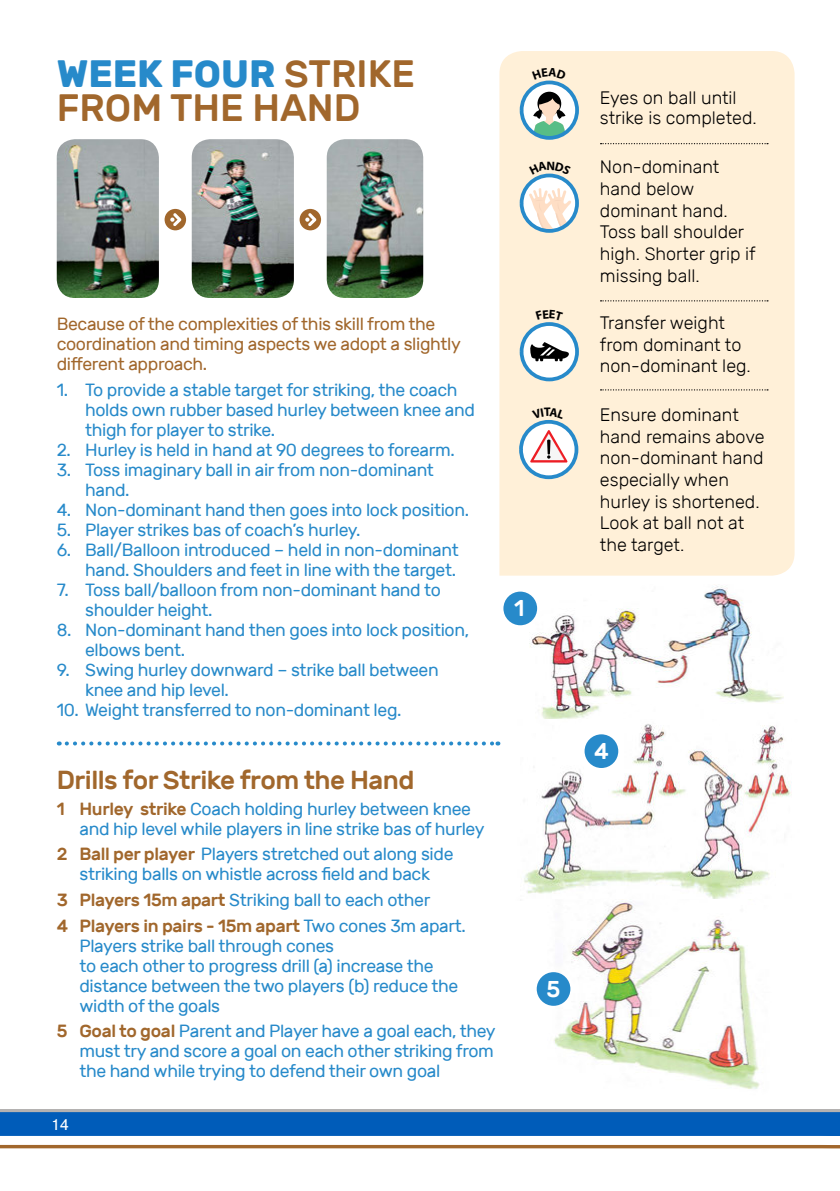
<style>
.page{position:relative;width:840px;height:1191px;background:#fff}
.page>*{position:absolute;margin:0;border:0;box-sizing:border-box;transform-origin:0 0}
.t1{font:500 38px/34px "Rubik";color:#a1672c}
.t2{font:500 26px "Rubik";letter-spacing:-.02em;color:#a1672c}
.t3{font:500 22.8px "Rubik";color:#fff}
.t4{font:300 18px/21.6px "Rubik";color:#000}
.t5{font:17.6px/20px "Rubik";letter-spacing:-.02em;color:#278aca}
.t6{font:17.6px/20px "Rubik";letter-spacing:-.02em;color:#a1672c}
.t7{font:16px "Akzidenz Grotesk";color:#fff}
.s1{font-weight:700;color:#278aca}
.s2{font-weight:500;color:#a1672c}
</style>
<div class="page">
<img style="left:529px;top:553px;width:266px;height:166px">
<img style="left:524px;top:724px;width:268px;height:175px">
<img style="left:538px;top:901px;width:222px;height:188px">
<svg style="left:0;top:1109px;width:839px;height:39px;fill:#005cb9"></svg>
<img style="left:57px;top:139px;width:102px;height:159px">
<img style="left:192px;top:139px;width:102px;height:159px">
<img style="left:326px;top:139px;width:97px;height:159px">
<div style="left:164px;top:209px;width:22px;height:21px;background:#a1672c;border-radius:50%"></div>
<svg style="left:170px;top:213px;width:11px;height:13px"></svg>
<div style="left:299px;top:209px;width:22px;height:21px;background:#a1672c;border-radius:50%"></div>
<svg style="left:305px;top:213px;width:11px;height:13px"></svg>
<div style="left:499px;top:51px;width:295px;height:524px;background:#fff0d8"></div>
<svg style="left:67px;top:741px;width:431px;height:4px"></svg>
<svg style="left:521px;top:82px;width:55px;height:56px"></svg>
<svg style="left:537px;top:92px;width:24px;height:24px"></svg>
<div style="left:540px;top:95px;width:17px;height:23px;background:#fedec5;border-radius:50%"></div>
<div style="left:553px;top:103px;width:6px;height:7px;background:#fedec5;border-radius:50%"></div>
<svg style="left:538px;top:103px;width:6px;height:7px"></svg>
<svg style="left:537px;top:94px;width:23px;height:10px"></svg>
<svg style="left:532px;top:110px;width:33px;height:27px"></svg>
<div style="left:519px;top:81px;width:59px;height:59px;border:4px solid #278aca;border-radius:50%"></div>
<svg style="left:521px;top:175px;width:55px;height:56px"></svg>
<svg style="left:528px;top:188px;width:48px;height:43px"></svg>
<div style="left:519px;top:174px;width:59px;height:59px;border:4px solid #278aca;border-radius:50%"></div>
<svg style="left:520px;top:421px;width:56px;height:56px"></svg>
<div style="left:519px;top:420px;width:59px;height:59px;border:4px solid #278aca;border-radius:50%"></div>
<svg style="left:529px;top:430px;width:38px;height:32px"></svg>
<div style="left:521px;top:324px;width:55px;height:56px;background:#fff;border-radius:50%"></div>
<div style="left:519px;top:322px;width:59px;height:59px;border:4px solid #278aca;border-radius:50%"></div>
<svg style="left:530px;top:342px;width:38px;height:19px"></svg>
<svg style="left:600px;top:143px;width:167px;height:1px"></svg>
<svg style="left:600px;top:300px;width:167px;height:1px"></svg>
<svg style="left:600px;top:389px;width:167px;height:1px"></svg>
<div style="left:503px;top:591px;width:34px;height:34px;background:#278aca;border-radius:50%"></div>
<div style="left:584px;top:734px;width:34px;height:34px;background:#278aca;border-radius:50%"></div>
<div style="left:536px;top:972px;width:34px;height:33px;background:#278aca;border-radius:50%"></div>
<svg style="left:532px;top:61px;width:34px;height:19px"></svg>
<svg style="left:529px;top:161px;width:42px;height:21px"></svg>
<svg style="left:534px;top:306px;width:28px;height:14px"></svg>
<svg style="left:531px;top:407px;width:34px;height:16px"></svg>
<p class="t1" style="left:57px;top:57px;width:359px"><span class="s1">WEEK FOUR</span> STRIKE<br>FROM THE HAND</p>
<p class="t6" style="left:57px;top:314px;width:405px">Because of the complexities of this skill from the coordination and timing aspects we adopt a slightly different approach.</p>
<p class="t5" style="left:85px;top:380px;width:391px;text-indent:-28px">1. To provide a stable target for striking, the coach holds own rubber based hurley between knee and thigh for player to strike.</p>
<p class="t5" style="left:57px;top:440px;width:399px">2. Hurley is held in hand at 90 degrees to forearm.</p>
<p class="t5" style="left:85px;top:460px;width:350px;text-indent:-28px">3. Toss imaginary ball in air from non-dominant hand.</p>
<p class="t5" style="left:57px;top:500px;width:413px">4. Non-dominant hand then goes into lock position.</p>
<p class="t5" style="left:57px;top:520px;width:305px">5. Player strikes bas of coach’s hurley.</p>
<p class="t5" style="left:57px;top:540px;width:403px;text-align:right">6. Ball/Balloon introduced – held in non-dominant hand. Shoulders and feet in line with the target.</p>
<p class="t5" style="left:85px;top:580px;width:357px;text-indent:-28px">7. Toss ball/balloon from non-dominant hand to shoulder height.</p>
<p class="t5" style="left:85px;top:620px;width:385px;text-indent:-28px">8. Non-dominant hand then goes into lock position, elbows bent.</p>
<p class="t5" style="left:85px;top:660px;width:355px;text-indent:-28px">9. Swing hurley downward – strike ball between knee and hip level.</p>
<p class="t5" style="left:57px;top:700px;width:346px">10. Weight transferred to non-dominant leg.</p>
<p class="t3" style="left:514px;top:595px;width:12px">1</p>
<p class="t2" style="left:57px;top:765px;width:359px">Drills for Strike from the Hand</p>
<p class="t5" style="left:79px;top:799px;width:406px;text-indent:-23px"><span class="s2">1 Hurley strike</span> Coach holding hurley between knee and hip level while players in line strike bas of hurley</p>
<p class="t5" style="left:57px;top:844px;width:398px;text-align:center"><span class="s2">2 Ball per player</span> Players stretched out along side striking balls on whistle across field and back</p>
<p class="t5" style="left:57px;top:890px;width:375px"><span class="s2">3 Players 15m apart</span> Striking ball to each other</p>
<p class="t5" style="left:79px;top:916px;width:388px;text-indent:-23px"><span class="s2">4 Players in pairs - 15m apart</span> Two cones 3m apart.<br>Players strike ball through cones<br>to each other to progress drill (a) increase the distance between the two players (b) reduce the width of the goals</p>
<p class="t5" style="left:79px;top:1021px;width:417px;text-align:justify;text-indent:-23px"><span class="s2">5 Goal to goal</span> Parent and Player have a goal each, they must try and score a goal on each other striking from the hand while trying to defend their own goal</p>
<p class="t7" style="left:51px;top:1114px;width:19px">14</p>
<p class="t3" style="left:546px;top:975px;width:15px">5</p>
<p class="t4" style="left:599px;top:88px;width:158px;line-height:20px">Eyes on ball until strike is completed.</p>
<p class="t4" style="left:599px;top:156px;width:157px">Non-dominant hand below dominant hand.<br>Toss ball shoulder high. Shorter grip if missing ball.</p>
<p class="t4" style="left:599px;top:312px;width:152px">Transfer weight from dominant to non-dominant leg.</p>
<p class="t4" style="left:599px;top:404px;width:166px">Ensure dominant hand remains above non-dominant hand especially when hurley is shortened.<br>Look at ball not at the target.</p>
<p class="t3" style="left:593px;top:738px;width:16px">4</p>
</div>
